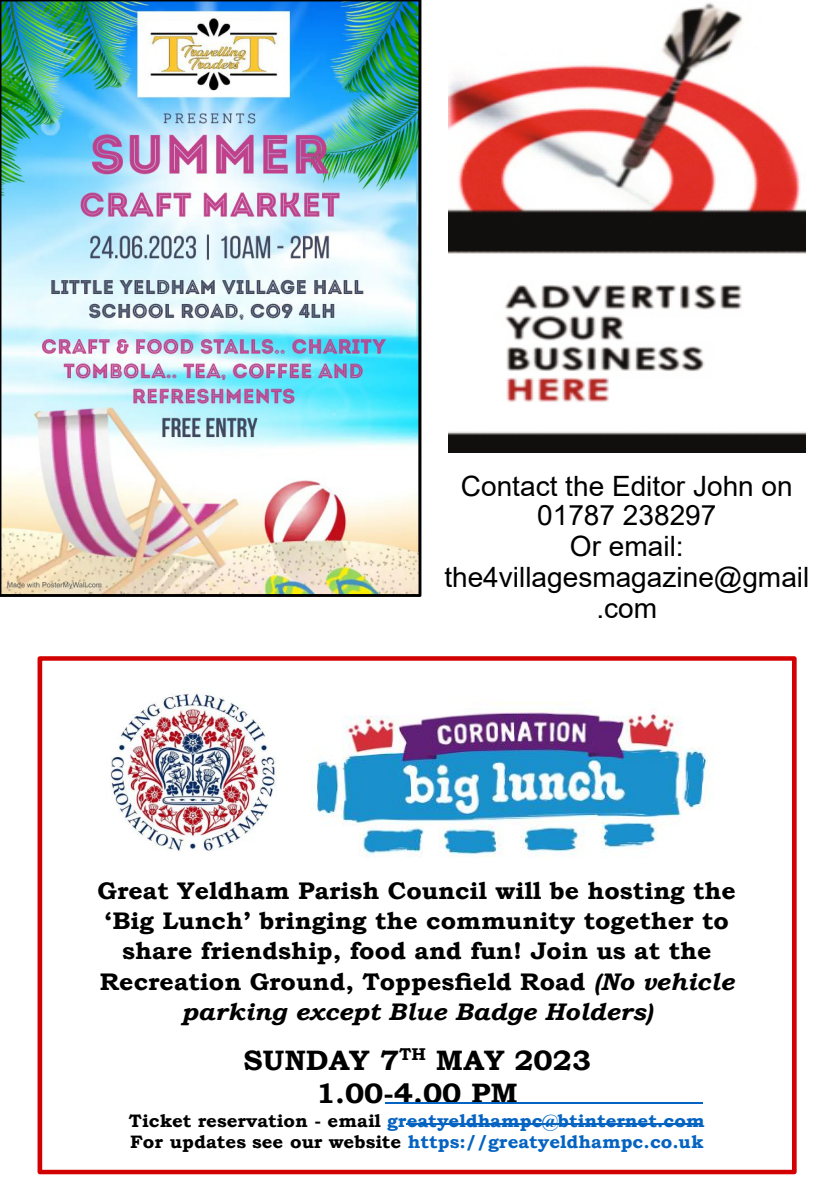
<style>
.page{position:relative;width:840px;height:1191px;background:#fff}
.page>*{position:absolute;margin:0;border:0;box-sizing:border-box;transform-origin:0 0}
.t1{font:28px/30.6px "Arial";color:#000002;text-align:center}
.t2{font:700 28px/32.8px "Bookman Old Style";color:#000;text-align:center;scale:1.04 1}
.t3{font:700 24px/30.4px "Bookman Old Style";color:#000;text-align:center;scale:1.04 1}
.t4{font:700 18px/21.2px "Bookman Old Style";color:#0563c1;scale:1.04 1}
.s1{font-style:italic}
.s2{color:#000}
</style>
<div class="page">
<div style="left:38px;top:656px;width:758px;height:518px;background:#fff;border:5px solid #d20000"></div>
<hr style="left:385px;top:1102px;width:317px;height:1px;background:#0563c1">
<hr style="left:406px;top:1123px;width:295px;height:1px;background:#0563c1">
<img style="left:109px;top:692px;width:167px;height:159px">
<img style="left:315px;top:710px;width:395px;height:147px">
<img style="left:0;top:0;width:421px;height:597px">
<img style="left:448px;top:3px;width:356px;height:449px">
<p class="t1" style="left:444px;top:473px;width:366px">Contact the Editor John on<br>01787 238297<br>Or email: the4villagesmagazine@gmail .com</p>
<p class="t3" style="left:97px;top:877px;width:615px">Great Yeldham Parish Council will be hosting the ‘Big Lunch’ bringing the community together to share friendship, food and fun! Join us at the Recreation Ground, Toppesfield Road <span class="s1">(No vehicle parking except Blue Badge Holders)</span></p>
<p class="t2" style="left:243px;top:1047px;width:336px">SUNDAY 7<sup>TH</sup> MAY 2023<br>1.00-4.00 PM</p>
<p class="t4" style="left:129px;top:1111px;width:555px"><span class="s2">Ticket reservation - email</span> greatyeldhampc@btinternet.com<br><span class="s2">For updates see our website</span> https://greatyeldhampc.co.uk</p>
</div>
